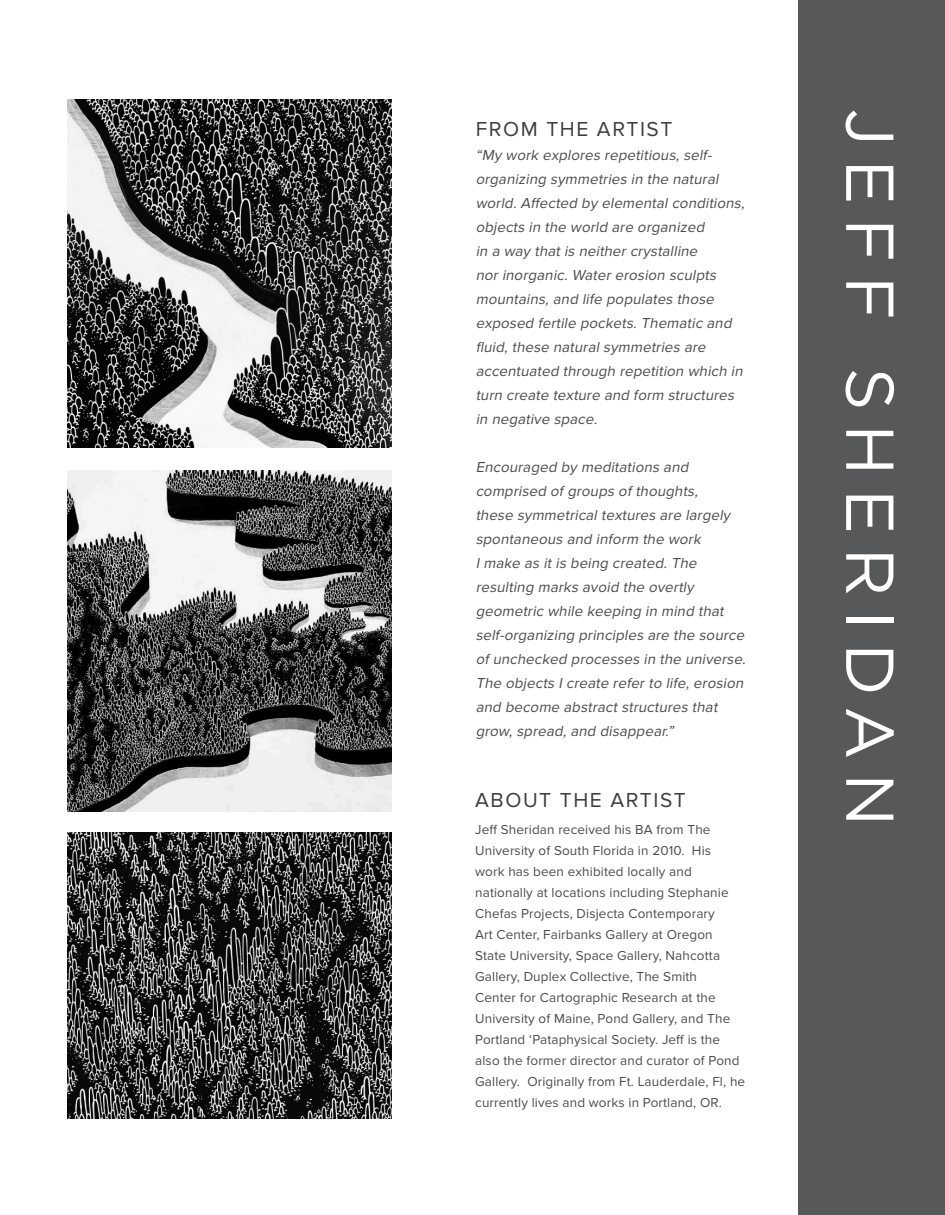
<style>
.page{position:relative;width:945px;height:1215px;background:#fff}
.page>*{position:absolute;margin:0;border:0;box-sizing:border-box;transform-origin:0 0}
.t1{font:67.5px "Gotham";letter-spacing:.2em;color:#fff}
.t2{font:21px "Proxima Nova";letter-spacing:.075em;color:#3e3e3f}
.t3{font:italic 15px/24px "Proxima Nova";color:#4b4c4d}
.t4{font:13.5px/21px "Proxima Nova";letter-spacing:.01em;color:#4b4c4d}
</style>
<div class="page">
<div style="left:799px;top:0;width:146px;height:1215px;background:#57585a"></div>
<img style="left:68px;top:100px;width:324px;height:348px">
<img style="left:68px;top:470px;width:324px;height:342px">
<img style="left:68px;top:832px;width:324px;height:286px">
<p class="t2" style="left:476px;top:117px;width:198px">FROM THE ARTIST</p>
<p class="t3" style="left:476px;top:144px;width:274px">“My work explores repetitious, self&shy;organizing symmetries in the natural world. Affected by elemental conditions, objects in the world are organized<br>in a way that is neither crystalline<br>nor inorganic. Water erosion sculpts mountains, and life populates those exposed fertile pockets. Thematic and fluid, these natural symmetries are accentuated through repetition which in turn create texture and form structures in negative space.</p>
<p class="t3" style="left:476px;top:456px;width:275px">Encouraged by meditations and comprised of groups of thoughts,<br>these symmetrical textures are largely spontaneous and inform the work<br>I make as it is being created. The resulting marks avoid the overtly geometric while keeping in mind that self-organizing principles are the source ofunchecked processes in the universe.<br>The objects I create refer to life, erosion and become abstract structures that grow, spread, and disappear.”</p>
<p class="t2" style="left:475px;top:788px;width:212px">ABOUT THE ARTIST</p>
<p class="t4" style="left:475px;top:819px;width:272px">Jeff Sheridan received his BA from The University of South Florida in 2010. His<br>work has been exhibited locally and nationally at locations including Stephanie Chefas Projects, Disjecta Contemporary<br>Art Center, Fairbanks Gallery at Oregon State University, Space Gallery, Nahcotta Gallery, Duplex Collective, The Smith<br>Center for Cartographic Research at the University of Maine, Pond Gallery, and The Portland ‘Pataphysical Society. Jeff is the also the former director and curator of Pond Gallery. Originally from Ft. Lauderdale, Fl, he currently lives and works in Portland, OR.</p>
<p class="t1" style="left:913px;top:109px;width:719px;rotate:90deg">JEFF SHERIDAN</p>
</div>
